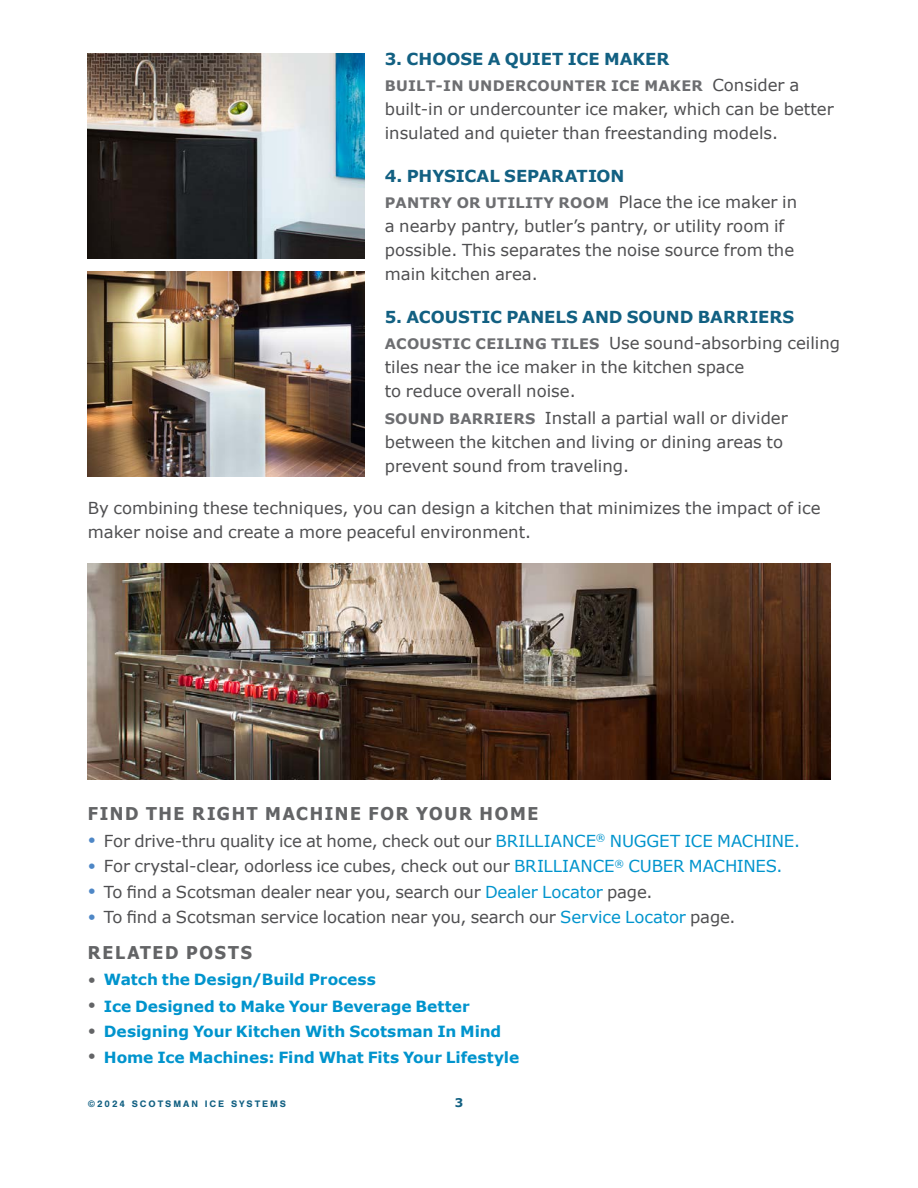
<style>
.page{position:relative;width:918px;height:1188px;background:#fff}
.page>*{position:absolute;margin:0;border:0;box-sizing:border-box;transform-origin:0 0}
.t1{font:700 17.7px "Tahoma";letter-spacing:.095em;color:#636466}
.t2{font:16.5px/24px "Verdana";color:#4f4f51}
.t3{font:700 16.5px/25.5px "Verdana";color:#126082}
.t4{font:700 15.3px "Verdana";letter-spacing:-.005em;color:#0094cd}
.t5{font:700 14.4px "Verdana";letter-spacing:.02em;color:#6d6e71}
.t6{font:700 12px "Verdana";color:#126082}
.t7{font:700 9.75px "Nimbus San";letter-spacing:.2em;color:#126082}
.s1{font-weight:400;font-size:16.5px;color:#4f4f51}
.s2{font-size:14.4px;color:#6d6e71}
.s3{font-weight:400;color:#4f4f51}
.s4{font-weight:700;font-size:14.4px;color:#6d6e71}
.s5{font-size:15px;color:#4e87c6}
.s6{color:#0094cd}
.s7{font-weight:400;font-size:15px;color:#636466}
</style>
<div class="page">
<img style="left:88px;top:53px;width:276px;height:205px">
<img style="left:88px;top:272px;width:276px;height:205px">
<img style="left:88px;top:564px;width:742px;height:216px">
<p class="t3" style="left:385px;top:47px;width:286px">3. CHOOSE A QUIET ICE MAKER</p>
<p class="t5" style="left:385px;top:76px;width:416px">BUILT-IN UNDERCOUNTER ICE MAKER <span class="s1">Consider a</span></p>
<p class="t2" style="left:385px;top:97px;width:451px">built-in or undercounter ice maker, which can be better insulated and quieter than freestanding models.</p>
<p class="t3" style="left:385px;top:164px;width:241px">4. PHYSICAL SEPARATION</p>
<p class="t5" style="left:385px;top:193px;width:414px">PANTRY OR UTILITY ROOM <span class="s1">Place the ice maker in</span></p>
<p class="t2" style="left:385px;top:214px;width:411px">a nearby pantry, butler’s pantry, or utility room if possible. This separates the noise source from the main kitchen area.</p>
<p class="t3" style="left:385px;top:305px;width:457px">5. ACOUSTIC PANELS AND SOUND BARRIERS<br><span class="s2">ACOUSTIC CEILING TILES</span> <span class="s3">Use sound-absorbing ceiling</span></p>
<p class="t2" style="left:385px;top:355px;width:361px">tiles near the ice maker in the kitchen space to reduce overall noise.</p>
<p class="t2" style="left:385px;top:406px;width:405px"><span class="s4">SOUND BARRIERS</span> Install a partial wall or divider between the kitchen and living or dining areas to prevent sound from traveling.</p>
<p class="t2" style="left:88px;top:496px;width:734px">By combining these techniques, you can design a kitchen that minimizes the impact of ice maker noise and create a more peaceful environment.</p>
<p class="t1" style="left:88px;top:801px;width:452px">FIND THE RIGHT MACHINE FOR YOUR HOME</p>
<p class="t2" style="left:88px;top:829px;width:714px"><span class="s5">•</span> For drive-thru quality ice at home, check out our <span class="s6">BRILLIANCE</span><sup>®</sup> <span class="s6">NUGGET ICE MACHINE.</span></p>
<p class="t2" style="left:88px;top:854px;width:696px"><span class="s5">•</span> For crystal-clear, odorless ice cubes, check out our <span class="s6">BRILLIANCE</span><sup>®</sup> <span class="s6">CUBER MACHINES.</span></p>
<p class="t2" style="left:88px;top:880px;width:566px"><span class="s5">•</span> To find a Scotsman dealer near you, search our <span class="s6">Dealer Locator</span> page.</p>
<p class="t2" style="left:88px;top:905px;width:649px"><span class="s5">•</span> To find a Scotsman service location near you, search our <span class="s6">Service Locator</span> page.</p>
<p class="t1" style="left:88px;top:940px;width:166px">RELATED POSTS</p>
<p class="t4" style="left:88px;top:969px;width:290px"><span class="s7">•</span> Watch the Design/Build Process</p>
<p class="t4" style="left:88px;top:996px;width:383px"><span class="s7">•</span> Ice Designed to Make Your Beverage Better</p>
<p class="t4" style="left:88px;top:1022px;width:415px"><span class="s7">•</span> Designing Your Kitchen With Scotsman In Mind</p>
<p class="t4" style="left:88px;top:1047px;width:433px"><span class="s7">•</span> Home Ice Machines: Find What Fits Your Lifestyle</p>
<p class="t7" style="left:88px;top:1098px;width:200px">©2024 SCOTSMAN ICE SYSTEMS</p>
<p class="t6" style="left:455px;top:1095px;width:10px">3</p>
</div>
